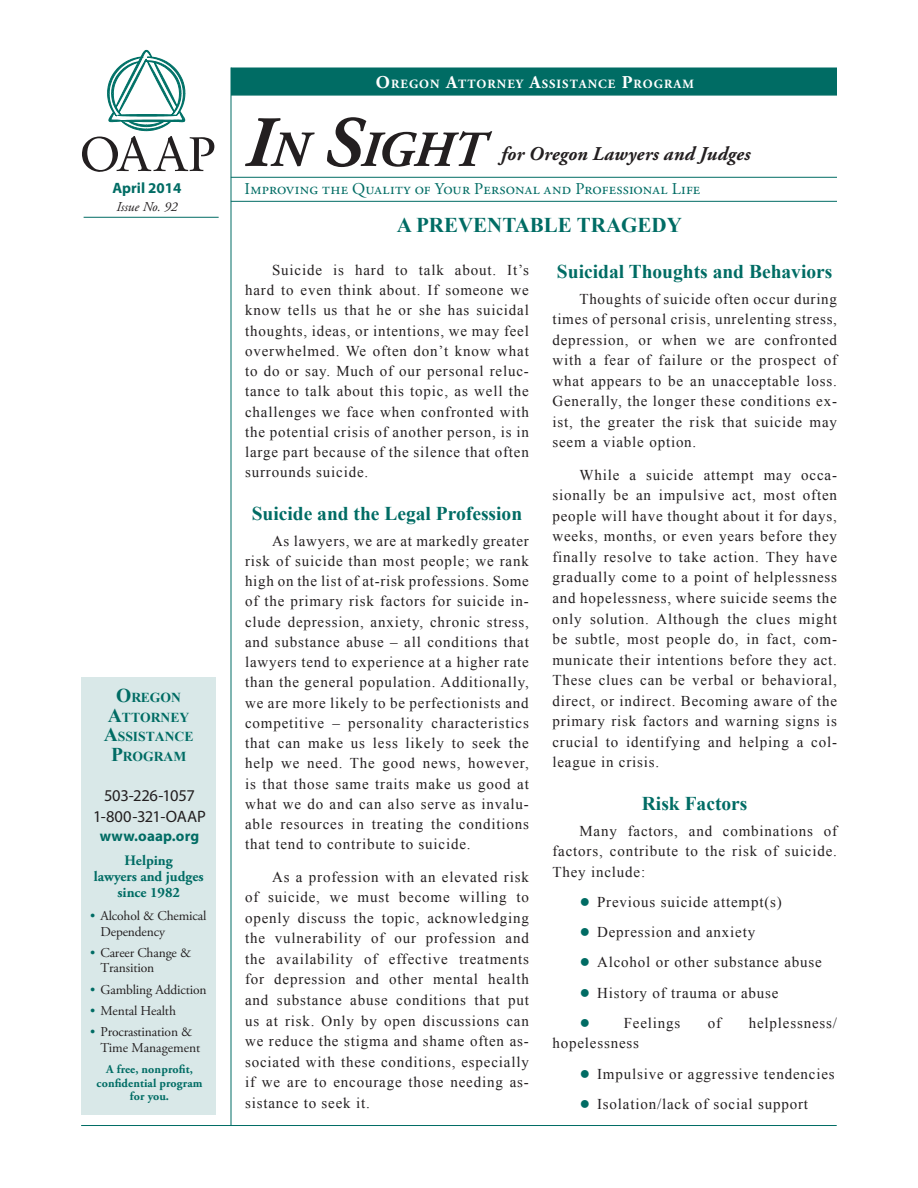
<style>
.page{position:relative;width:918px;height:1188px;background:#fff}
.page>*{position:absolute;margin:0;border:0;box-sizing:border-box;transform-origin:0 0}
.PLF_COVER_HEAD{font:italic 700 50.4px "Adobe Garamond Pro";color:#231f20}
.Story_Head_CAPS{font:700 21px "Times New Roman";color:#006c64}
.Story_subhead_Green{font:700 19.5px "Times New Roman";color:#006c64}
.t1{font:italic 700 19.5px "Adobe Garamond Pro";letter-spacing:.01em;color:#231f20}
.t2{font:16.5px "Adobe Garamond Pro";letter-spacing:.015em;color:#006c64}
.BOX_headline{font:16.5px/21px "Myriad Pro";letter-spacing:-.015em;color:#231f20;text-align:center}
.Body_Text{font:15px/20.5px "Times New Roman";letter-spacing:.055em;color:#231f20;text-align:justify}
.BOX_headline-2{font:700 15px "Myriad Pro";letter-spacing:.005em;color:#006c64}
.DATE{font:700 15px "Myriad Pro";color:#006c64}
.Story_subhead_Green-2{font:700 14.4px/15.9px "Adobe Garamond Pro";color:#006c64;text-align:center}
.MAST_caps_green{font:700 13.65px/19.5px "Times New Roman";color:#006c64;text-align:center}
.Mast_Bullet{font:13.5px/15.8px "Adobe Garamond Pro";letter-spacing:-.01em;color:#231f20}
.TOC_Issue_No{font:italic 13.5px "Adobe Garamond Pro";color:#231f20}
.t3{font:700 12.6px "Adobe Garamond Pro";letter-spacing:.08em;color:#fff}
.Story_subhead_Green-3{font:700 12px/13.5px "Adobe Garamond Pro";letter-spacing:.01em;color:#006c64;text-align:center}
.s1{font-size:18px}
.s2{font-size:72px}
.s3{font-size:19.5px}
.s4{color:#006c64}
.s5{font-size:18px;color:#006c64}
</style>
<div class="page">
<div style="left:231px;top:68px;width:606px;height:28px;background:#006c64;border:2px solid #006c64"></div>
<hr style="left:231px;top:177px;width:606px;height:1px;background:#006c64">
<hr style="left:231px;top:201px;width:606px;height:1px;background:#006c64">
<hr style="left:84px;top:217px;width:135px;height:1px;background:#006c64">
<hr style="left:231px;top:68px;width:1px;height:1058px;background:#006c64">
<hr style="left:81px;top:1125px;width:756px;height:1px;background:#006c64">
<div style="left:81px;top:677px;width:135px;height:438px;background:#d9e8e8"></div>
<svg style="left:82px;top:50px;width:132px;height:122px"></svg>
<p class="t3" style="left:376px;top:77px;width:319px"><span class="s1">O</span>REGON <span class="s1">A</span>TTORNEY <span class="s1">A</span>SSISTANCE <span class="s1">P</span>ROGRAM</p>
<p class="PLF_COVER_HEAD" style="left:245px;top:121px;width:241px"><span class="s2">I</span>n <span class="s2">S</span>ight</p>
<p class="t1" style="left:501px;top:143px;width:251px">for Oregon Lawyers and Judges</p>
<p class="DATE" style="left:113px;top:178px;width:70px">April 2014</p>
<p class="t2" style="left:245px;top:179px;width:457px">Improving the Quality of Your Personal and Professional Life</p>
<p class="TOC_Issue_No" style="left:116px;top:199px;width:63px">Issue No. 92</p>
<p class="MAST_caps_green" style="left:104px;top:688px;width:91px"><span class="s3">O</span>REGON<br><span class="s3">A</span>TTORNEY<br><span class="s3">A</span>SSISTANCE<br><span class="s3">P</span>ROGRAM</p>
<p class="BOX_headline" style="left:93px;top:784px;width:114px">503-226-1057<br>1-800-321-OAAP</p>
<p class="BOX_headline-2" style="left:100px;top:826px;width:101px">www.oaap.org</p>
<p class="Story_subhead_Green-2" style="left:94px;top:853px;width:111px">Helping<br>lawyers and judges since 1982</p>
<p class="Mast_Bullet" style="left:100px;top:908px;width:108px;text-indent:-10px"><span class="s4">•</span> Alcohol &amp; Chemical<br>Dependency</p>
<p class="Mast_Bullet" style="left:100px;top:945px;width:92px;text-indent:-10px"><span class="s4">•</span> Career Change &amp;<br>Transition</p>
<p class="Mast_Bullet" style="left:90px;top:982px;width:118px"><span class="s4">•</span> Gambling Addiction</p>
<p class="Mast_Bullet" style="left:90px;top:1003px;width:87px"><span class="s4">•</span> Mental Health</p>
<p class="Mast_Bullet" style="left:100px;top:1024px;width:101px;text-indent:-10px"><span class="s4">•</span> Procrastination &amp;<br>Time Management</p>
<p class="Story_subhead_Green-3" style="left:97px;top:1063px;width:107px">A free, nonprofit, confidential program for you.</p>
<p class="Story_Head_CAPS" style="left:397px;top:210px;width:287px">A PREVENTABLE TRAGEDY</p>
<p class="Story_subhead_Green" style="left:557px;top:258px;width:277px">Suicidal Thoughts and Behaviors</p>
<p class="Body_Text" style="left:552px;top:288px;width:286px;text-indent:27px">Thoughts of suicide often occur during times of personal crisis, unrelenting stress, depression, or when we are confronted with a fear of failure or the prospect of what appears to be an unacceptable loss.<br>Generally, the longer these conditions ex&shy;ist, the greater the risk that suicide may seem a viable option.</p>
<p class="Body_Text" style="left:552px;top:464px;width:286px;text-indent:27px">While a suicide attempt may occa&shy;sionally be an impulsive act, most often people will have thought about it for days, weeks, months, or even years before they finally resolve to take action. They have gradually come to a point of helplessness and hopelessness, where suicide seems the only solution. Although the clues might be subtle, most people do, in fact, com&shy;municate their intentions before they act.<br>These clues can be verbal or behavioral, direct, or indirect. Becoming aware of the primary risk factors and warning signs is crucial to identifying and helping a col&shy;league in crisis.</p>
<p class="Story_subhead_Green" style="left:642px;top:790px;width:107px">Risk Factors</p>
<p class="Body_Text" style="left:552px;top:820px;width:286px;text-indent:27px">Many factors, and combinations of factors, contribute to the risk of suicide.<br>They include:</p>
<p class="Body_Text" style="left:579px;top:892px;width:204px"><span class="s5">●</span> Previous suicide attempt(s)</p>
<p class="Body_Text" style="left:579px;top:922px;width:177px"><span class="s5">●</span> Depression and anxiety</p>
<p class="Body_Text" style="left:579px;top:952px;width:244px"><span class="s5">●</span> Alcohol or other substance abuse</p>
<p class="Body_Text" style="left:579px;top:982px;width:201px"><span class="s5">●</span> History of trauma or abuse</p>
<p class="Body_Text" style="left:579px;top:1012px;width:102px"><span class="s5">●</span> Feelings</p>
<p class="Body_Text" style="left:708px;top:1012px;width:15px">of</p>
<p class="Body_Text" style="left:749px;top:1012px;width:90px">helplessness/</p>
<p class="Body_Text" style="left:552px;top:1033px;width:88px">hopelessness</p>
<p class="Body_Text" style="left:579px;top:1063px;width:257px"><span class="s5">●</span> Impulsive or aggressive tendencies</p>
<p class="Body_Text" style="left:579px;top:1093px;width:230px"><span class="s5">●</span> Isolation/lack of social support</p>
<p class="Body_Text" style="left:245px;top:260px;width:285px;text-indent:27px">Suicide is hard to talk about. It’s hard to even think about. If someone we know tells us that he or she has suicidal thoughts, ideas, or intentions, we may feel overwhelmed. We often don’t know what to do or say. Much of our personal reluc&shy;tance to talk about this topic, as well the challenges we face when confronted with the potential crisis of another person, is in large part because of the silence that often surrounds suicide.</p>
<p class="Story_subhead_Green" style="left:252px;top:500px;width:272px">Suicide and the Legal Profession</p>
<p class="Body_Text" style="left:245px;top:530px;width:285px;text-indent:27px">As lawyers, we are at markedly greater risk of suicide than most people; we rank high on the list of at-risk professions. Some of the primary risk factors for suicide in&shy;clude depression, anxiety, chronic stress, and substance abuse – all conditions that lawyers tend to experience at a higher rate than the general population. Additionally, we are more likely to be perfectionists and competitive – personality characteristics that can make us less likely to seek the help we need. The good news, however, is that those same traits make us good at what we do and can also serve as invalu&shy;able resources in treating the conditions that tend to contribute to suicide.</p>
<p class="Body_Text" style="left:245px;top:866px;width:285px;text-indent:27px">As a profession with an elevated risk of suicide, we must become willing to openly discuss the topic, acknowledging the vulnerability of our profession and the availability of effective treatments for depression and other mental health and substance abuse conditions that put us at risk. Only by open discussions can we reduce the stigma and shame often as&shy;sociated with these conditions, especially if we are to encourage those needing as&shy;sistance to seek it.</p>
</div>
